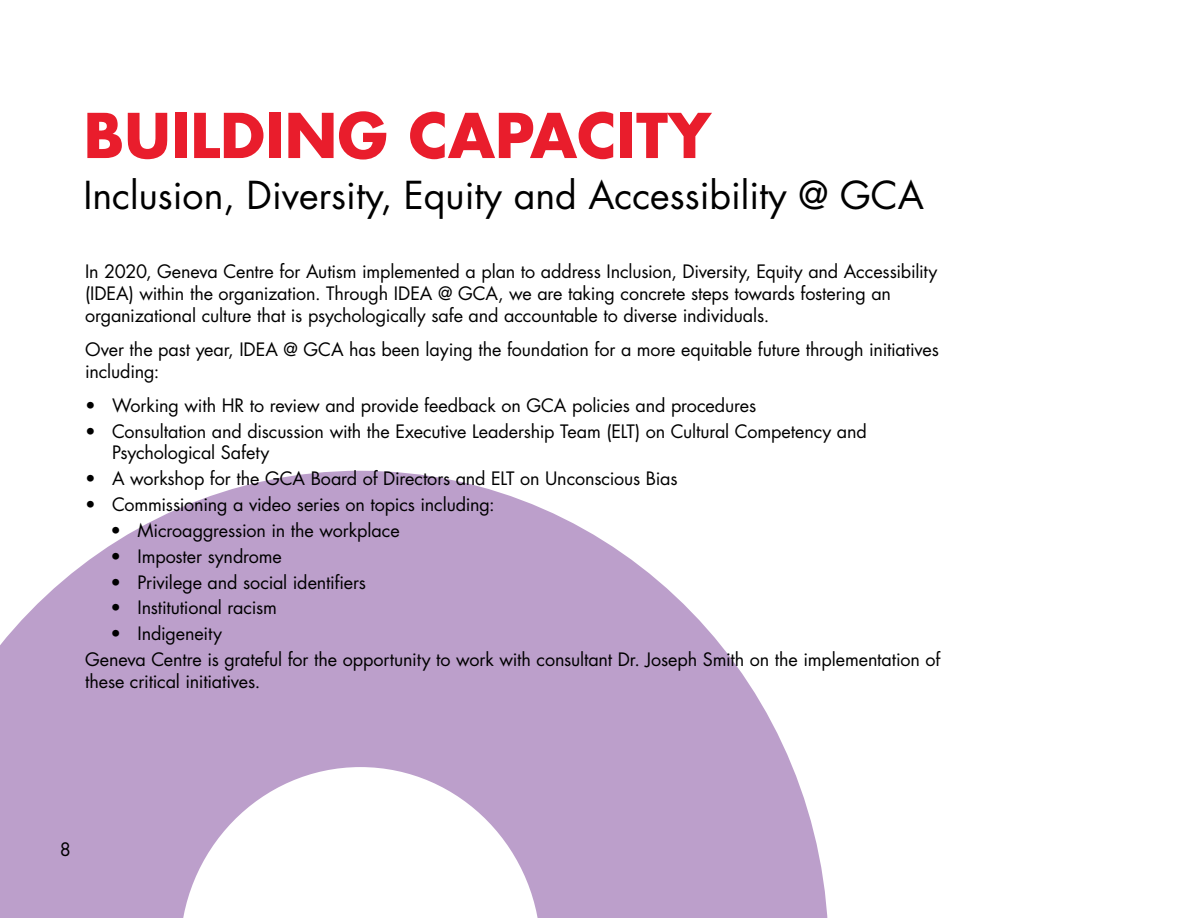
<style>
.page{position:relative;width:1188px;height:918px;background:#fff}
.page>*{position:absolute;margin:0;border:0;box-sizing:border-box;transform-origin:0 0}
.t1{font:700 60px "Futura Std";color:#e91d2c}
.t2{font:37.5px "Futura Std";color:#000}
.t3{font:18px/21.6px "Futura Std";letter-spacing:-.01em;color:#000}
</style>
<div class="page">
<svg style="left:0;top:471px;width:828px;height:447px;fill:#bc9fcb"></svg>
<h1 class="t1" style="left:84px;top:96px;width:629px">BUILDING CAPACITY</h1>
<h2 class="t2" style="left:84px;top:171px;width:842px">Inclusion, Diversity, Equity and Accessibility @ GCA</h2>
<p class="t3" style="left:85px;top:261px;width:854px">In 2020, Geneva Centre for Autism implemented a plan to address Inclusion, Diversity, Equity and Accessibility (IDEA) within the organization. Through IDEA @ GCA, we are taking concrete steps towards fostering an organizational culture that is psychologically safe and accountable to diverse individuals.</p>
<p class="t3" style="left:85px;top:339px;width:855px">Over the past year, IDEA @ GCA has been laying the foundation for a more equitable future through initiatives including:</p>
<p class="t3" style="left:85px;top:395px;width:673px">• Working with HR to review and provide feedback on GCA policies and procedures</p>
<p class="t3" style="left:112px;top:421px;width:756px;text-indent:-27px">• Consultation and discussion with the Executive Leadership Team (ELT) on Cultural Competency and<br>Psychological Safety</p>
<p class="t3" style="left:85px;top:468px;width:594px">• A workshop for the GCA Board of Directors and ELT on Unconscious Bias</p>
<p class="t3" style="left:85px;top:494px;width:411px">• Commissioning a video series on topics including:</p>
<p class="t3" style="left:111px;top:520px;width:291px">• Microaggression in the workplace</p>
<p class="t3" style="left:111px;top:546px;width:173px">• Imposter syndrome</p>
<p class="t3" style="left:111px;top:571px;width:257px">• Privilege and social identifiers</p>
<p class="t3" style="left:111px;top:597px;width:168px">• Institutional racism</p>
<p class="t3" style="left:85px;top:621px;width:857px;line-height:25.8px;text-indent:26px">• Indigeneity<br>Geneva Centre is grateful for the opportunity to work with consultant Dr. Joseph Smith on the implementation of</p>
<p class="t3" style="left:85px;top:671px;width:177px">these critical initiatives.</p>
<p class="t3" style="left:60px;top:838px;width:13px">8</p>
</div>
